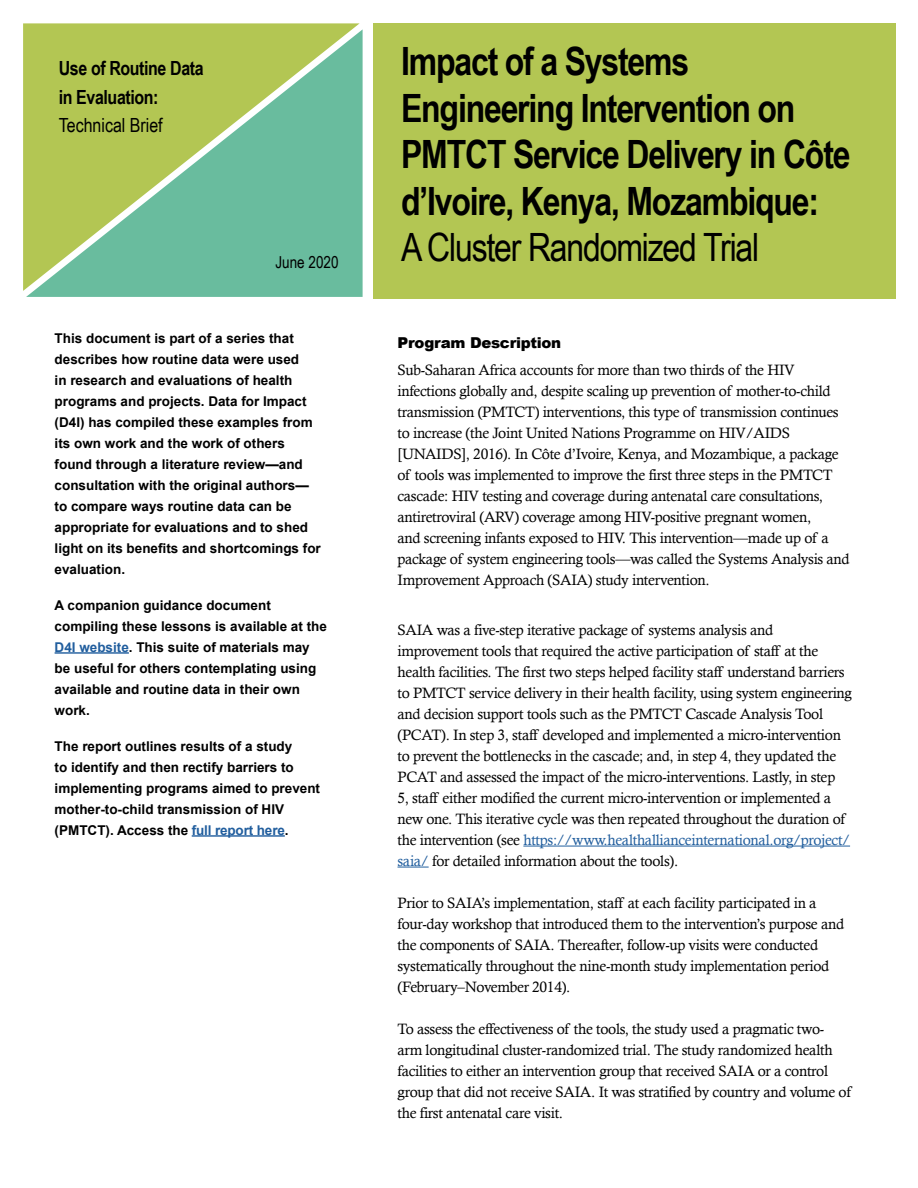
<style>
.page{position:relative;width:918px;height:1188px;background:#fff}
.page>*{position:absolute;margin:0;border:0;box-sizing:border-box;transform-origin:0 0}
.t1{font:700 39px/46.5px "Arial Narrow";letter-spacing:-.03em;color:#000}
.t2{font:39px "Arial Narrow";letter-spacing:-.03em;color:#000}
.t3{font:700 19.5px/28.5px "Arial Narrow";letter-spacing:-.02em;color:#000}
.t4{font:19.5px "Arial Narrow";color:#000}
.t5{font:16.5px "Arial Narrow";color:#000}
.t6{font:15px/21px "Calisto";letter-spacing:-.02em;color:#000}
.t7{font:900 15px "Arial";letter-spacing:-.02em;color:#000}
.t8{font:700 13.5px/21px "Arial";color:#000}
.s1{color:#215e9e}
</style>
<div class="page">
<div style="left:373px;top:23px;width:522px;height:276px;background:#b3c653"></div>
<svg style="left:26px;top:29px;width:337px;height:268px;background:#71bfa3"></svg>
<svg style="left:23px;top:23px;width:337px;height:268px;background:#92c37b"></svg>
<hr style="left:55px;top:652px;width:74px;height:2px;background:#215e9e">
<hr style="left:192px;top:835px;width:93px;height:2px;background:#215e9e">
<hr style="left:523px;top:846px;width:327px;height:1px;background:#215e9e">
<hr style="left:398px;top:867px;width:31px;height:1px;background:#215e9e">
<h2 class="t3" style="left:59px;top:53px;width:146px">Use of Routine Data in Evaluation:</h2>
<h2 class="t4" style="left:59px;top:111px;width:105px">Technical Brief</h2>
<p class="t5" style="left:275px;top:250px;width:65px">June 2020</p>
<p class="t8" style="left:55px;top:327px;width:268px">This document is part of a series that describes how routine data were used<br>in research and evaluations of health programs and projects. Data for Impact (D4I) has compiled these examples from its own work and the work of others found through a literature review—and consultation with the original authors— to compare ways routine data can be appropriate for evaluations and to shed light on its benefits and shortcomings for evaluation.</p>
<p class="t8" style="left:55px;top:595px;width:274px">A companion guidance document compiling these lessons is available at the <span class="s1">D4I website</span>. This suite of materials may be useful for others contemplating using available and routine data in their own work.</p>
<p class="t8" style="left:55px;top:736px;width:267px">The report outlines results of a study<br>to identify and then rectify barriers to implementing programs aimed to prevent mother-to-child transmission of HIV (PMTCT). Access the <span class="s1">full report here</span>.</p>
<h1 class="t1" style="left:401px;top:36px;width:451px">Impact of a Systems<br>Engineering Intervention on<br>PMTCT Service Delivery in Côte d’Ivoire, Kenya, Mozambique:</h1>
<h1 class="t2" style="left:401px;top:219px;width:360px">A Cluster Randomized Trial</h1>
<p class="t7" style="left:398px;top:332px;width:165px">Program Description</p>
<p class="t6" style="left:398px;top:359px;width:454px">Sub-Saharan Africa accounts for more than two thirds of the HIV infections globally and, despite scaling up prevention of mother-to-child transmission (PMTCT) interventions, this type of transmission continues to increase (the Joint United Nations Programme on HIV/AIDS [UNAIDS], 2016). In Côte d’Ivoire, Kenya, and Mozambique, a package of tools was implemented to improve the first three steps in the PMTCT cascade: HIV testing and coverage during antenatal care consultations, antiretroviral (ARV) coverage among HIV-positive pregnant women,<br>and screening infants exposed to HIV. This intervention—made up of a package of system engineering tools—was called the Systems Analysis and Improvement Approach (SAIA) study intervention.</p>
<p class="t6" style="left:398px;top:619px;width:456px">SAIA was a five-step iterative package of systems analysis and improvement tools that required the active participation of staff at the health facilities. The first two steps helped facility staff understand barriers to PMTCT service delivery in their health facility, using system engineering and decision support tools such as the PMTCT Cascade Analysis Tool (PCAT). In step 3, staff developed and implemented a micro-intervention to prevent the bottlenecks in the cascade; and, in step 4, they updated the PCAT and assessed the impact of the micro-interventions. Lastly, in step<br>5, staff either modified the current micro-intervention or implemented a new one. This iterative cycle was then repeated throughout the duration of the intervention (see <span class="s1">https://www.healthallianceinternational.org/project/ saia/</span> for detailed information about the tools).</p>
<p class="t6" style="left:398px;top:892px;width:448px">Prior to SAIA’s implementation, staff at each facility participated in a four-day workshop that introduced them to the intervention’s purpose and the components of SAIA. Thereafter, follow-up visits were conducted systematically throughout the nine-month study implementation period (February–November 2014).</p>
<p class="t6" style="left:398px;top:1018px;width:455px">To assess the effectiveness of the tools, the study used a pragmatic two&shy;arm longitudinal cluster-randomized trial. The study randomized health facilities to either an intervention group that received SAIA or a control group that did not receive SAIA. It was stratified by country and volume of the first antenatal care visit.</p>
</div>
